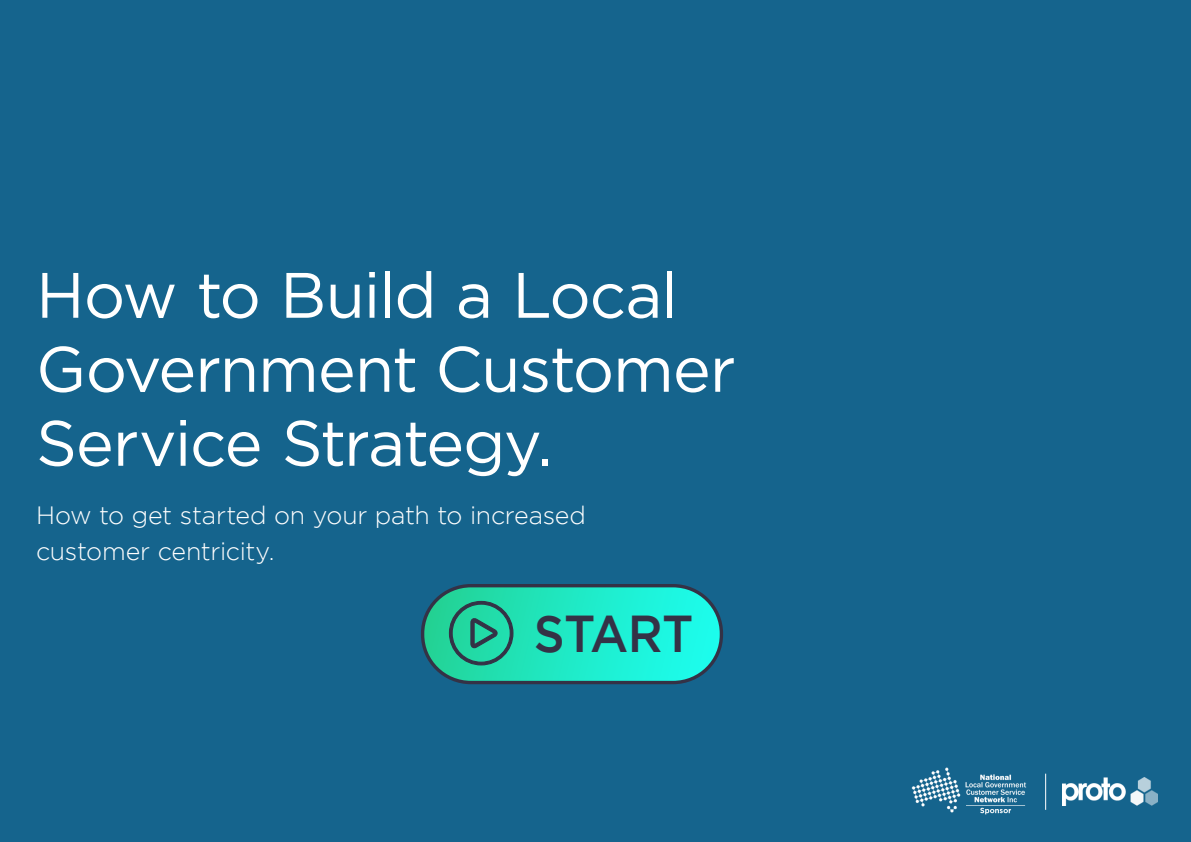
<style>
.page{position:relative;width:1191px;height:842px;background:#15648d}
.page>*{position:absolute;margin:0;border:0;box-sizing:border-box;transform-origin:0 0}
.t1{font:64px/74px "Gotham";letter-spacing:-.02em;color:#fff}
.t2{font:500 51.8px "Gotham";letter-spacing:-.015em;color:#343246;scale:.93 1}
.t3{font:300 25px/36px "Gotham";letter-spacing:-.015em;color:#fff}
</style>
<div class="page">
<img style="left:1062px;top:778px;width:95px;height:27px">
<div style="left:421px;top:584px;width:302px;height:100px;border:3px solid #343246;border-radius:48px"></div>
<svg style="left:422px;top:586px;width:299px;height:96px;background:#20d2b7"></svg>
<img style="left:909px;top:766px;width:119px;height:51px">
<hr style="left:1045px;top:774px;width:1px;height:36px;background:#fff">
<h1 class="t1" style="left:36px;top:262px;width:701px">How to Build a Local<br>Government Customer<br>Service Strategy.</h1>
<p class="t3" style="left:36px;top:499px;width:551px">How to get started on your path to increased customer centricity.</p>
<h2 class="t2" style="left:534px;top:614px;width:173px">START</h2>
</div>
